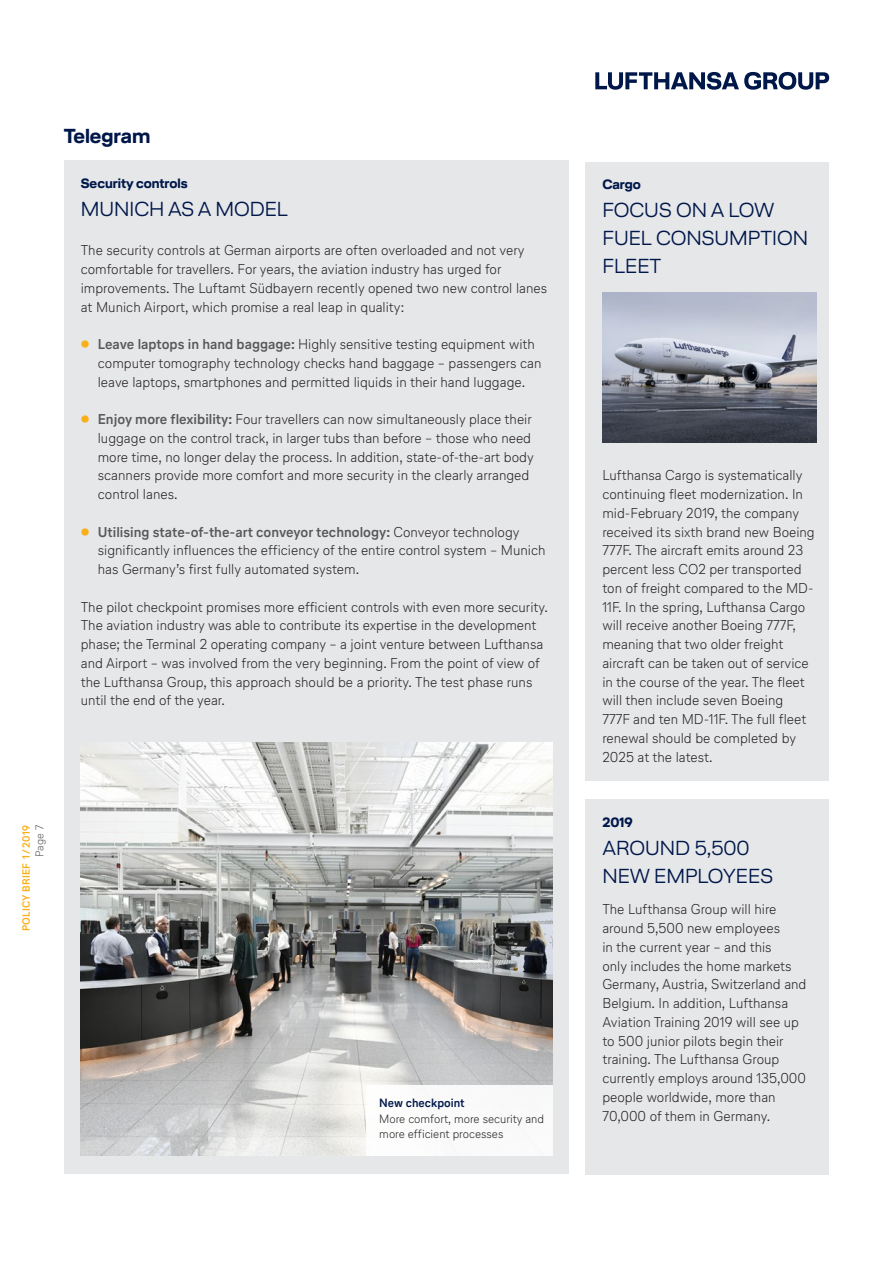
<style>
.page{position:relative;width:893px;height:1263px;background:#fff}
.page>*{position:absolute;margin:0;border:0;box-sizing:border-box;transform-origin:0 0}
.t1{font:300 20.25px/28.2px "Lufthansa Head";color:#00174a}
.t2{font:700 20.25px "Lufthansa Head";color:#00174a}
.t3{font:300 14.25px/18.8px "Lufthansa Text";color:#231f20}
.t4{font:700 13.5px "Lufthansa Head";color:#00174a}
.t5{font:300 12px/15.8px "Lufthansa Text";color:#231f20}
.t6{font:700 12px "Lufthansa Text";color:#00174a}
.t7{font:300 11.25px "Lufthansa Text";color:#57585a}
.t8{font:700 10.5px "Lufthansa Text";letter-spacing:.02em;color:#faaf18}
.s1{font-weight:700;color:#faaf18}
.s2{font-weight:700;color:#57585a}
</style>
<div class="page">
<svg style="left:595px;top:72px;width:234px;height:18px"></svg>
<div style="left:64px;top:161px;width:504px;height:1013px;background:#e6e7e9"></div>
<div style="left:585px;top:162px;width:244px;height:618px;background:#e6e7e9"></div>
<div style="left:585px;top:799px;width:244px;height:375px;background:#e6e7e9"></div>
<img style="left:81px;top:743px;width:472px;height:412px">
<img style="left:602px;top:293px;width:214px;height:150px">
<div style="left:367px;top:1085px;width:186px;height:70px;background:#fff"></div>
<h1 class="t2" style="left:64px;top:122px;width:88px">Telegram</h1>
<p class="t4" style="left:81px;top:174px;width:109px">Security controls</p>
<h1 class="t1" style="left:81px;top:194px;width:209px">MUNICH AS A MODEL</h1>
<p class="t3" style="left:81px;top:241px;width:468px">The security controls at German airports are often overloaded and not very comfortable for travellers. For years, the aviation industry has urged for improvements. The Luftamt Südbayern recently opened two new control lanes at Munich Airport, which promise a real leap in quality:</p>
<p class="t3" style="left:98px;top:334px;width:445px;text-indent:-17px"><span class="s1">●</span> <span class="s2">Leave laptops in hand baggage:</span> Highly sensitive testing equipment with computer tomography technology checks hand baggage – passengers can leave laptops, smartphones and permitted liquids in their hand luggage.</p>
<p class="t3" style="left:98px;top:409px;width:437px;text-indent:-17px"><span class="s1">●</span> <span class="s2">Enjoy more flexibility:</span> Four travellers can now simultaneously place their luggage on the control track, in larger tubs than before – those who need more time, no longer delay the process. In addition, state-of-the-art body scanners provide more comfort and more security in the clearly arranged control lanes.</p>
<p class="t3" style="left:98px;top:522px;width:449px;text-indent:-17px"><span class="s1">●</span> <span class="s2">Utilising state-of-the-art conveyor technology:</span> Conveyor technology significantly influences the efficiency of the entire control system – Munich has Germany’s first fully automated system.</p>
<p class="t3" style="left:81px;top:597px;width:469px">The pilot checkpoint promises more efficient controls with even more security.<br>The aviation industry was able to contribute its expertise in the development phase; the Terminal 2 operating company – a joint venture between Lufthansa and Airport – was involved from the very beginning. From the point of view of the Lufthansa Group, this approach should be a priority. The test phase runs until the end of the year.</p>
<p class="t8" style="left:19px;top:931px;width:108px;rotate:-90deg">POLICY BRIEF 1 / 2019</p>
<p class="t7" style="left:32px;top:857px;width:33px;rotate:-90deg">Page 7</p>
<p class="t6" style="left:379px;top:1094px;width:87px">New checkpoint</p>
<p class="t5" style="left:379px;top:1110px;width:166px">More comfort, more security and more efficient processes</p>
<p class="t4" style="left:602px;top:175px;width:40px">Cargo</p>
<h1 class="t1" style="left:602px;top:195px;width:207px">FOCUS ON A LOW<br>FUEL CONSUMPTION<br>FLEET</h1>
<p class="t3" style="left:602px;top:466px;width:214px">Lufthansa Cargo is systematically continuing fleet modernization. In mid-February 2019, the company received its sixth brand new Boeing<br>777F. The aircraft emits around 23 percent less CO2 per transported ton of freight compared to the MD-<br>11F. In the spring, Lufthansa Cargo will receive another Boeing 777F, meaning that two older freight aircraft can be taken out of service in the course of the year. The fleet will then include seven Boeing<br>777F and ten MD-11F. The full fleet renewal should be completed by<br>2025 at the latest.</p>
<p class="t4" style="left:602px;top:812px;width:32px">2019</p>
<h1 class="t1" style="left:602px;top:833px;width:172px">AROUND 5,500<br>NEW EMPLOYEES</h1>
<p class="t3" style="left:602px;top:899px;width:206px">The Lufthansa Group will hire around 5,500 new employees<br>in the current year – and this<br>only includes the home markets<br>Germany, Austria, Switzerland and<br>Belgium. In addition, Lufthansa<br>Aviation Training 2019 will see up to 500 junior pilots begin their training. The Lufthansa Group currently employs around 135,000 people worldwide, more than<br>70,000 of them in Germany.</p>
</div>
